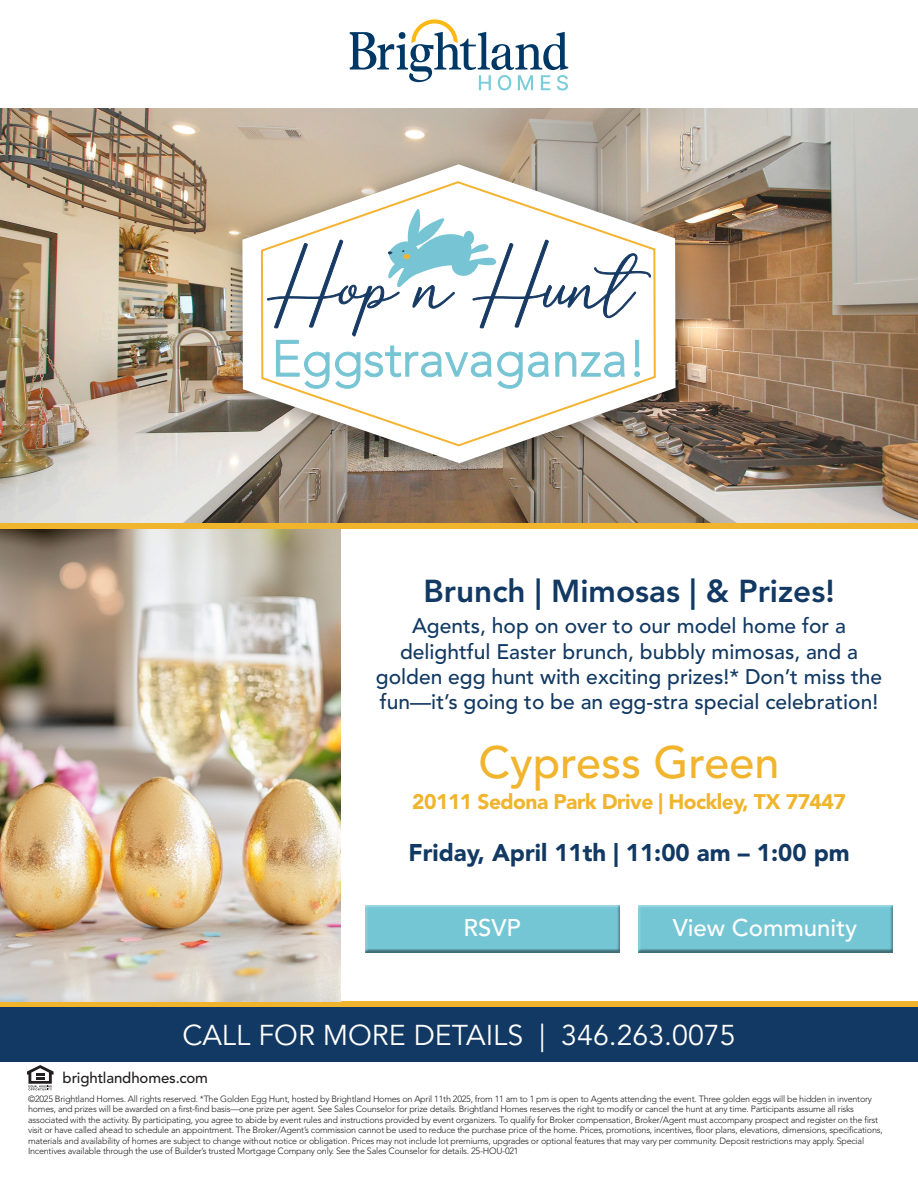
<style>
.page{position:relative;width:918px;height:1188px;background:#fff}
.page>*{position:absolute;margin:0;border:0;box-sizing:border-box;transform-origin:0 0}
.t1{font:500 45px "Avenir LT Std";color:#f1b42d}
.t2{font:800 31.5px "Avenir LT Std";color:#123963}
.Footer_CTA{font:28.5px "Avenir LT Std";color:#fff}
.t3{font:900 24px "Avenir LT Std";color:#123963}
.Footer_CTA-2{font:500 24px "Avenir LT Std";color:#fff}
.t4{font:500 21px/25.2px "Avenir LT Std";color:#123963;text-align:center}
.t5{font:900 21px "Avenir LT Std";letter-spacing:-.025em;color:#f1b42d}
.Website{font:500 15px "Avenir LT Std";letter-spacing:-.01em;color:#231f20}
.Disclaimer{font:300 9px/10.5px "Avenir LT Std";letter-spacing:-.025em;color:#231f20}
</style>
<div class="page">
<div style="left:0;top:1006px;width:918px;height:56px;background:#123963"></div>
<svg style="left:27px;top:1065px;width:27px;height:25px"></svg>
<img style="left:0;top:108px;width:918px;height:416px">
<div style="left:0;top:1001px;width:918px;height:6px;background:#f1b42d"></div>
<div style="left:636px;top:904px;width:258px;height:49px;background:#231f20;opacity:.5"></div>
<div style="left:363px;top:904px;width:258px;height:49px;background:#231f20;opacity:.5"></div>
<img style="left:0;top:529px;width:340px;height:472px">
<svg style="left:350px;top:19px;width:218px;height:71px"></svg>
<div style="left:0;top:524px;width:918px;height:5px;background:#f1b42d"></div>
<img style="left:219px;top:139px;width:480px;height:353px">
<svg style="left:242px;top:164px;width:434px;height:299px"></svg>
<svg style="left:260px;top:180px;width:397px;height:267px"></svg>
<svg style="left:267px;top:209px;width:384px;height:180px"></svg>
<p class="t2" style="left:424px;top:572px;width:413px">Brunch | Mimosas | &amp; Prizes!</p>
<p class="t4" style="left:376px;top:614px;width:508px">Agents, hop on over to our model home for a delightful Easter brunch, bubbly mimosas, and a golden egg hunt with exciting prizes!* Don’t miss the fun—it’s going to be an egg-stra special celebration!</p>
<p class="t1" style="left:479px;top:736px;width:302px">Cypress Green</p>
<p class="t5" style="left:412px;top:789px;width:435px">20111 Sedona Park Drive | Hockley, TX 77447</p>
<p class="t3" style="left:409px;top:839px;width:443px">Friday, April 11th | 11:00 am – 1:00 pm</p>
<p class="Footer_CTA-2" style="left:463px;top:914px;width:59px">RSVP</p>
<p class="Footer_CTA-2" style="left:673px;top:914px;width:186px">View Community</p>
<p class="Footer_CTA" style="left:182px;top:1019px;width:555px">CALL FOR MORE DETAILS | 346.263.0075</p>
<p class="Website" style="left:63px;top:1069px;width:147px">brightlandhomes.com</p>
<p class="Disclaimer" style="left:28px;top:1094px;width:856px">©2025 Brightland Homes. All rights reserved. *The Golden Egg Hunt, hosted by Brightland Homes on April 11th 2025, from 11 am to 1 pm is open to Agents attending the event. Three golden eggs will be hidden in inventory homes, and prizes will be awarded on a first-find basis—one prize per agent. See Sales Counselor for prize details. Brightland Homes reserves the right to modify or cancel the hunt at any time. Participants assume all risks associated with the activity. By participating, you agree to abide by event rules and instructions provided by event organizers. To qualify for Broker compensation, Broker/Agent must accompany prospect and register on the first visit or have called ahead to schedule an appointment. The Broker/Agent’s commission cannot be used to reduce the purchase price of the home. Prices, promotions, incentives, floor plans, elevations, dimensions, specifications, materials and availability of homes are subject to change without notice or obligation. Prices may not include lot premiums, upgrades or optional features that may vary per community. Deposit restrictions may apply. Special Incentives available through the use of Builder’s trusted Mortgage Company only. See the Sales Counselor for details. 25-HOU-021</p>
</div>
